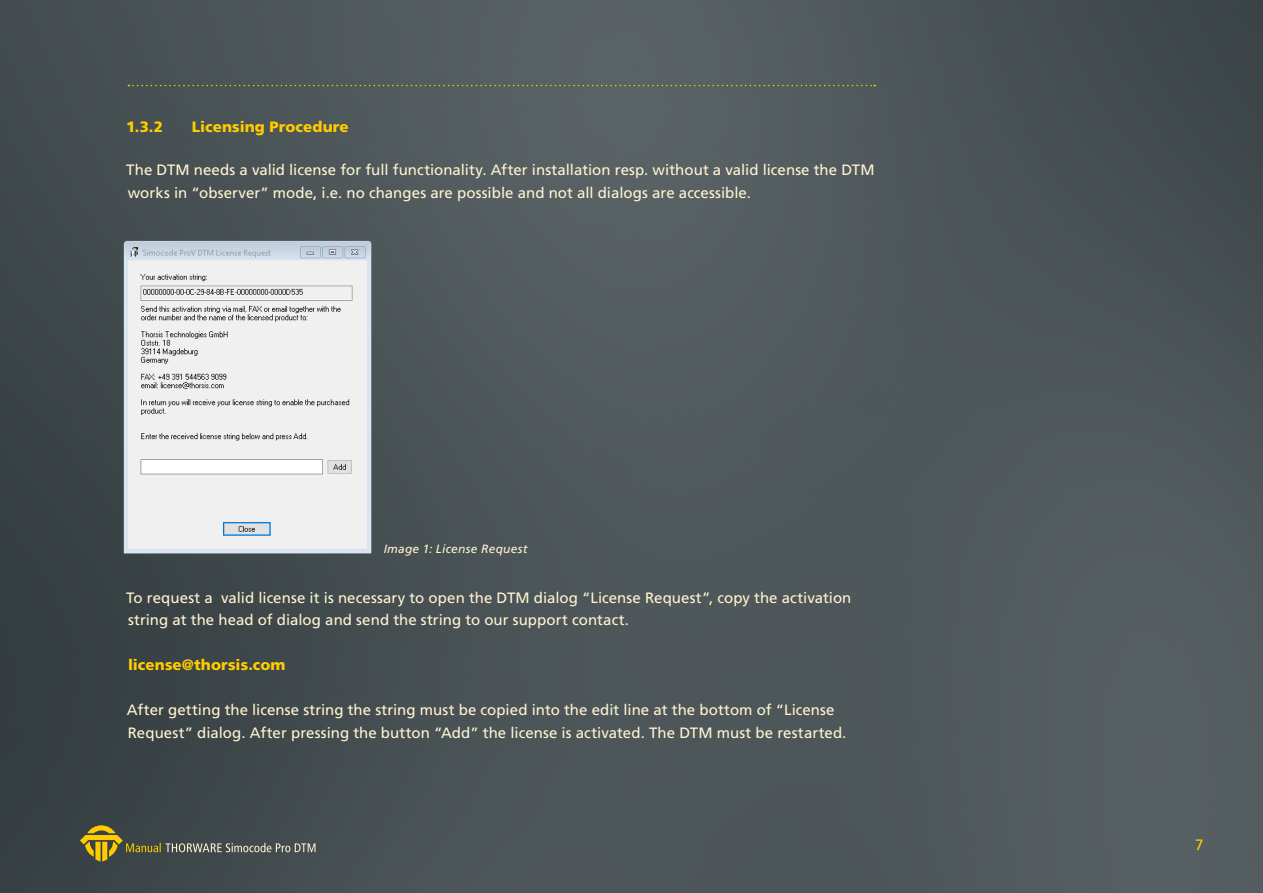
<style>
.page{position:relative;width:1263px;height:893px;background:#fff}
.page>*{position:absolute;margin:0;border:0;box-sizing:border-box;transform-origin:0 0}
.t1{font:15px/22.5px "Frutiger LT Std";letter-spacing:.005em;color:#fff4d1}
.t2{font:900 15px "Frutiger LT Std";letter-spacing:.01em;color:#fc0}
.t3{font:15px "Frutiger LT Std";color:#fc0}
.t4{font:italic 12px "Frutiger LT Std";letter-spacing:.025em;color:#fff4d1}
</style>
<div class="page">
<img style="left:0;top:0;width:1263px;height:893px">
<svg style="left:80px;top:825px;width:235px;height:37px;background:#585b4a"></svg>
<svg style="left:128px;top:85px;width:747px;height:1px"></svg>
<img style="left:124px;top:241px;width:248px;height:313px">
<p class="t2" style="left:126px;top:117px;width:38px">1.3.2</p>
<p class="t2" style="left:192px;top:117px;width:158px">Licensing Procedure</p>
<p class="t1" style="left:126px;top:159px;width:750px">The DTM needs a valid license for full functionality. After installation resp. without a valid license the DTM works in “observer” mode, i.e. no changes are possible and not all dialogs are accessible.</p>
<p class="t4" style="left:384px;top:541px;width:145px">Image 1: License Request</p>
<p class="t1" style="left:126px;top:586px;width:727px">To request a valid license it is necessary to open the DTM dialog “License Request”, copy the activation string at the head of dialog and send the string to our support contact.</p>
<p class="t2" style="left:128px;top:656px;width:159px">license@thorsis.com</p>
<p class="t1" style="left:127px;top:699px;width:721px">After getting the license string the string must be copied into the edit line at the bottom of “License<br>Request” dialog. After pressing the button “Add” the license is activated. The DTM must be restarted.</p>
<p class="t3" style="left:1195px;top:836px;width:10px">7</p>
</div>
